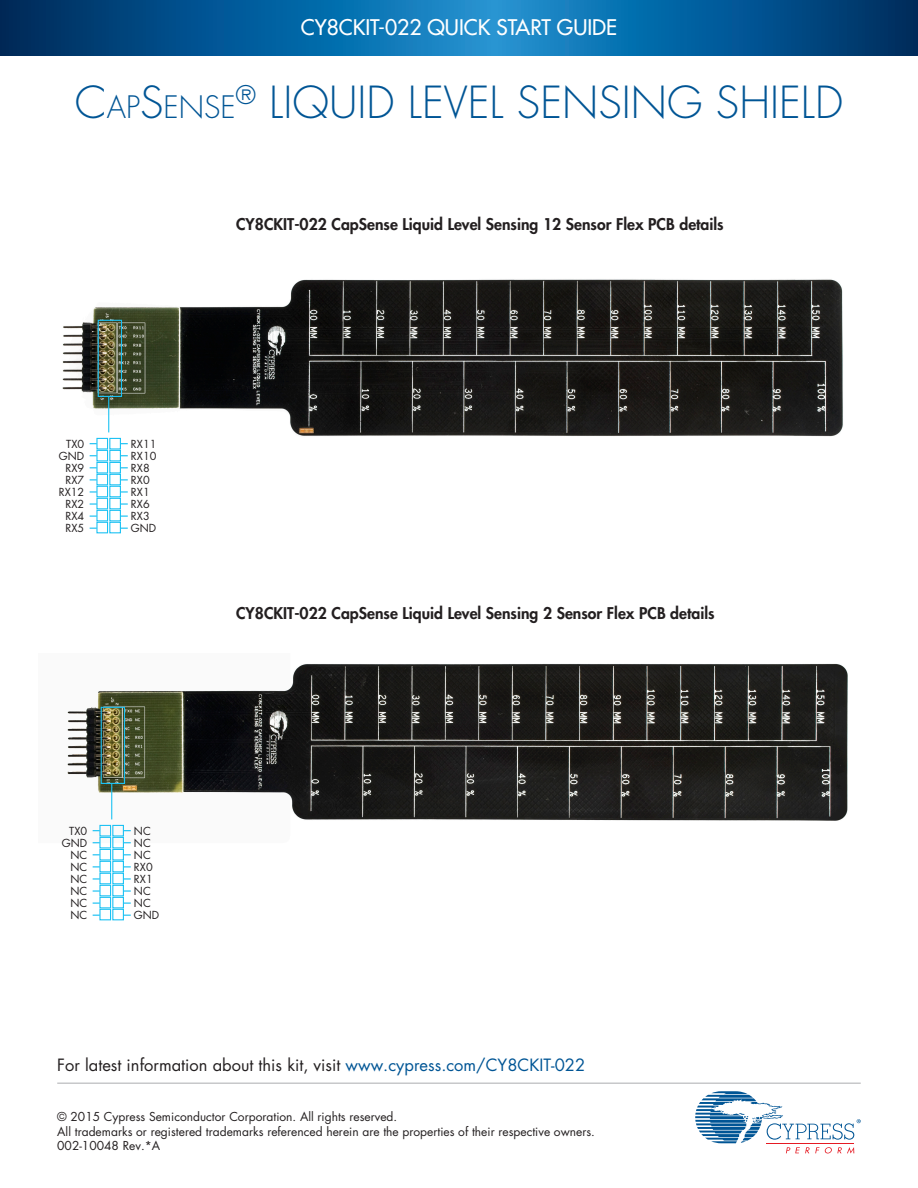
<style>
.page{position:relative;width:918px;height:1188px;background:#fff}
.page>*{position:absolute;margin:0;border:0;box-sizing:border-box;transform-origin:0 0}
.t1{font:300 43.05px "Futura Std";color:#005595}
.t2{font:300 30.15px "Futura Std";color:#005595}
.t3{font:500 21px "Futura Std";color:#fff}
.t4{font:16.5px "Futura Std";color:#231f20}
.t5{font:800 15.75px "Futura Std";color:#231f20}
.t6{font:12px/14.4px "Futura Std";color:#231f20}
.t7{font:10.8px/12px "Futura Std";color:#231f20}
.s1{font-size:43.05px}
.s2{color:#005595}
</style>
<div class="page">
<svg style="left:695px;top:1091px;width:166px;height:62px"></svg>
<hr style="left:57px;top:1082px;width:804px;height:2px;background:#c7c8ca">
<svg style="left:0;top:0;width:918px;height:55px;background:#075d99"></svg>
<img style="left:62px;top:279px;width:781px;height:176px">
<div style="left:109px;top:438px;width:12px;height:12px;border:1px solid #1ac1f3"></div>
<div style="left:96px;top:438px;width:12px;height:12px;border:1px solid #1ac1f3"></div>
<div style="left:109px;top:450px;width:12px;height:11px;border:1px solid #1ac1f3"></div>
<div style="left:96px;top:450px;width:12px;height:11px;border:1px solid #1ac1f3"></div>
<div style="left:109px;top:462px;width:12px;height:12px;border:1px solid #1ac1f3"></div>
<div style="left:96px;top:462px;width:12px;height:12px;border:1px solid #1ac1f3"></div>
<div style="left:109px;top:474px;width:12px;height:11px;border:1px solid #1ac1f3"></div>
<div style="left:96px;top:474px;width:12px;height:11px;border:1px solid #1ac1f3"></div>
<div style="left:109px;top:486px;width:12px;height:11px;border:1px solid #1ac1f3"></div>
<div style="left:96px;top:486px;width:12px;height:11px;border:1px solid #1ac1f3"></div>
<div style="left:109px;top:498px;width:12px;height:11px;border:1px solid #1ac1f3"></div>
<div style="left:96px;top:498px;width:12px;height:11px;border:1px solid #1ac1f3"></div>
<div style="left:109px;top:510px;width:12px;height:11px;border:1px solid #1ac1f3"></div>
<div style="left:96px;top:510px;width:12px;height:11px;border:1px solid #1ac1f3"></div>
<div style="left:109px;top:522px;width:12px;height:11px;border:1px solid #1ac1f3"></div>
<div style="left:96px;top:522px;width:12px;height:11px;border:1px solid #1ac1f3"></div>
<svg style="left:90px;top:491px;width:7px;height:2px"></svg>
<svg style="left:90px;top:503px;width:7px;height:2px"></svg>
<svg style="left:121px;top:491px;width:7px;height:2px"></svg>
<svg style="left:121px;top:503px;width:7px;height:2px"></svg>
<div style="left:98px;top:320px;width:24px;height:77px;border:1px solid #1ac1f3"></div>
<hr style="left:108px;top:396px;width:1px;height:36px;background:#1ac1f3">
<img style="left:67px;top:663px;width:781px;height:181px">
<div style="left:112px;top:825px;width:12px;height:12px;border:1px solid #1ac1f3"></div>
<div style="left:99px;top:825px;width:12px;height:12px;border:1px solid #1ac1f3"></div>
<div style="left:112px;top:837px;width:12px;height:11px;border:1px solid #1ac1f3"></div>
<div style="left:99px;top:837px;width:12px;height:11px;border:1px solid #1ac1f3"></div>
<div style="left:112px;top:849px;width:12px;height:12px;border:1px solid #1ac1f3"></div>
<div style="left:99px;top:849px;width:12px;height:12px;border:1px solid #1ac1f3"></div>
<div style="left:112px;top:861px;width:12px;height:11px;border:1px solid #1ac1f3"></div>
<div style="left:99px;top:861px;width:12px;height:11px;border:1px solid #1ac1f3"></div>
<div style="left:112px;top:873px;width:12px;height:11px;border:1px solid #1ac1f3"></div>
<div style="left:99px;top:873px;width:12px;height:11px;border:1px solid #1ac1f3"></div>
<div style="left:112px;top:885px;width:12px;height:11px;border:1px solid #1ac1f3"></div>
<div style="left:99px;top:885px;width:12px;height:11px;border:1px solid #1ac1f3"></div>
<div style="left:112px;top:897px;width:12px;height:11px;border:1px solid #1ac1f3"></div>
<div style="left:99px;top:897px;width:12px;height:11px;border:1px solid #1ac1f3"></div>
<div style="left:112px;top:909px;width:12px;height:11px;border:1px solid #1ac1f3"></div>
<div style="left:99px;top:909px;width:12px;height:11px;border:1px solid #1ac1f3"></div>
<svg style="left:93px;top:878px;width:7px;height:2px"></svg>
<svg style="left:93px;top:890px;width:7px;height:2px"></svg>
<svg style="left:124px;top:878px;width:7px;height:2px"></svg>
<svg style="left:124px;top:890px;width:7px;height:2px"></svg>
<div style="left:101px;top:707px;width:24px;height:77px;border:1px solid #1ac1f3"></div>
<hr style="left:111px;top:783px;width:1px;height:36px;background:#1ac1f3">
<h3 class="t3" style="left:301px;top:14px;width:318px">CY8CKIT-022 QUICK START GUIDE</h3>
<h2 class="t2" style="left:75px;top:89px;width:163px"><span class="s1">C</span>AP<span class="s1">S</span>ENSE</h2>
<h1 class="t1" style="left:236px;top:76px;width:609px"><sup>®</sup> LIQUID LEVEL SENSING SHIELD</h1>
<h3 class="t5" style="left:236px;top:215px;width:489px">CY8CKIT-022 CapSense Liquid Level Sensing 12 Sensor Flex PCB details</h3>
<p class="t7" style="left:59px;top:438px;width:27px;text-align:right">TX0<br>GND<br>RX9<br>RX7<br>RX12<br>RX2<br>RX4<br>RX5</p>
<p class="t7" style="left:131px;top:438px;width:27px">RX11<br>RX10<br>RX8<br>RX0<br>RX1<br>RX6<br>RX3<br>GND</p>
<h3 class="t5" style="left:236px;top:603px;width:480px">CY8CKIT-022 CapSense Liquid Level Sensing 2 Sensor Flex PCB details</h3>
<p class="t7" style="left:62px;top:825px;width:27px;text-align:right">TX0<br>GND<br>NC<br>NC<br>NC<br>NC<br>NC<br>NC</p>
<p class="t7" style="left:134px;top:825px;width:27px">NC<br>NC<br>NC<br>RX0<br>RX1<br>NC<br>NC<br>GND</p>
<h3 class="t4" style="left:57px;top:1054px;width:529px">For latest information about this kit, visit <span class="s2">www.cypress.com/CY8CKIT-022</span></h3>
<p class="t6" style="left:57px;top:1110px;width:539px">© 2015 Cypress Semiconductor Corporation. All rights reserved.<br>All trademarks or registered trademarks referenced herein are the properties of their respective owners.<br>002-10048 Rev.*A</p>
</div>
